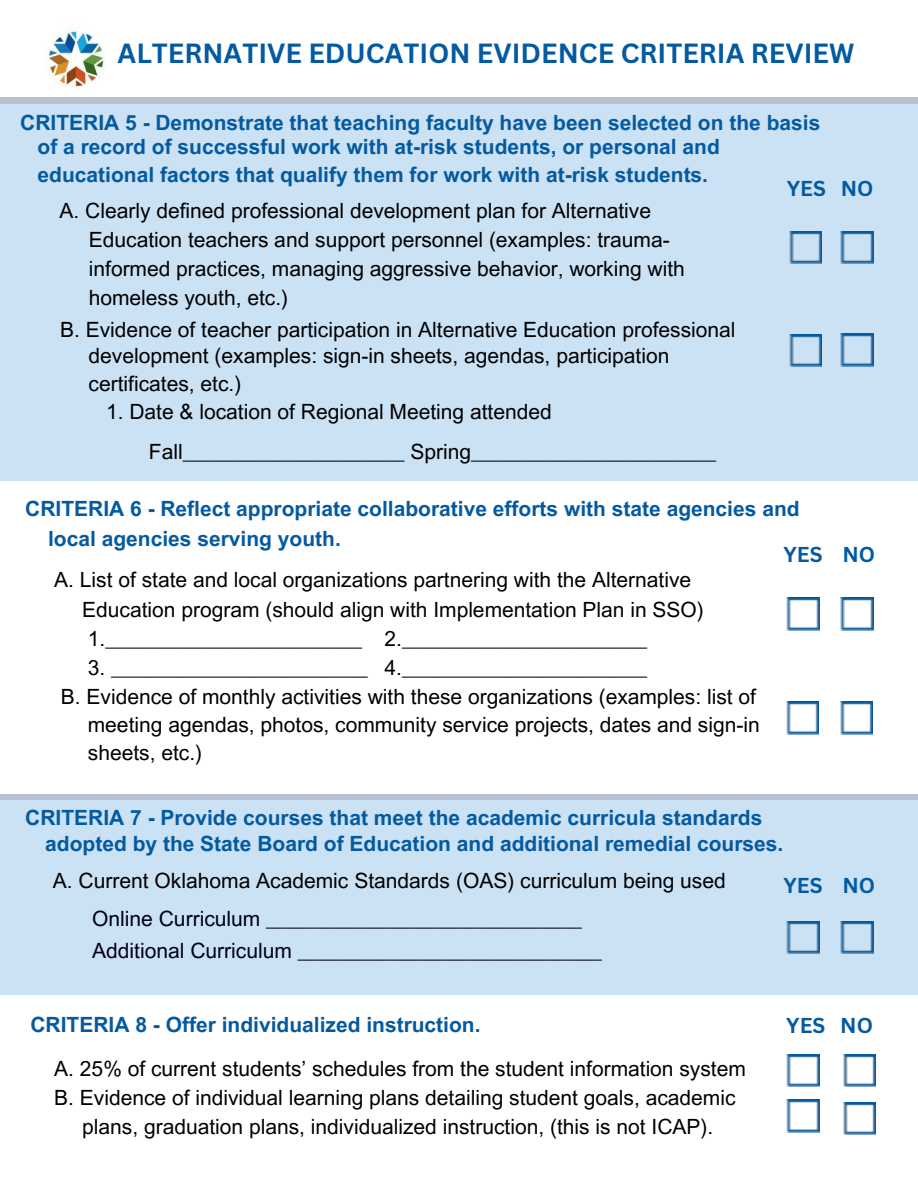
<style>
.page{position:relative;width:918px;height:1188px;background:#fff}
.page>*{position:absolute;margin:0;border:0;box-sizing:border-box;transform-origin:0 0}
.t1{font:700 27px "Canva Sans";color:#045aa1}
.t2{font:21px/28.2px "Arial MT Pro";color:#000}
.t3{font:700 21px/28.2px "Arial MT Pro";color:#045aa1}
.t4{font:21px/32.7px "Arial MT Pro";color:#000015}
.t5{font:700 21px "Canva Sans";color:#045aa1}
</style>
<div class="page">
<div style="left:0;top:98px;width:918px;height:382px;background:#cbe1f4"></div>
<img style="left:41px;top:28px;width:65px;height:59px">
<div style="left:0;top:795px;width:918px;height:200px;background:#cbe1f4"></div>
<img style="left:789px;top:231px;width:33px;height:33px">
<img style="left:841px;top:231px;width:32px;height:33px">
<img style="left:789px;top:334px;width:33px;height:33px">
<img style="left:841px;top:334px;width:32px;height:33px">
<img style="left:787px;top:1054px;width:32px;height:33px">
<img style="left:843px;top:1054px;width:33px;height:33px">
<img style="left:787px;top:1100px;width:32px;height:32px">
<img style="left:843px;top:1102px;width:33px;height:33px">
<img style="left:787px;top:598px;width:32px;height:32px">
<img style="left:841px;top:598px;width:32px;height:32px">
<img style="left:786px;top:702px;width:33px;height:32px">
<img style="left:840px;top:702px;width:33px;height:32px">
<img style="left:787px;top:921px;width:32px;height:33px">
<img style="left:841px;top:921px;width:32px;height:33px">
<p class="t1" style="left:118px;top:34px;width:738px">ALTERNATIVE EDUCATION EVIDENCE CRITERIA REVIEW</p>
<p class="t3" style="left:20px;top:111px;width:802px">CRITERIA 5 - Demonstrate that teaching faculty have been selected on the basis</p>
<p class="t3" style="left:38px;top:135px;width:684px">of a record of successful work with at-risk students, or personal and educational factors that qualify them for work with at-risk students.</p>
<h3 class="t5" style="left:787px;top:173px;width:88px">YES NO</h3>
<p class="t2" style="left:60px;top:199px;width:593px">A. Clearly defined professional development plan for Alternative</p>
<p class="t2" style="left:89px;top:228px;width:582px">Education teachers and support personnel (examples: trauma-</p>
<p class="t2" style="left:89px;top:257px;width:598px">informed practices, managing aggressive behavior, working with</p>
<p class="t2" style="left:89px;top:287px;width:201px">homeless youth, etc.)</p>
<p class="t2" style="left:60px;top:319px;width:677px">B. Evidence of teacher participation in Alternative Education professional</p>
<p class="t2" style="left:89px;top:344px;width:582px">development (examples: sign-in sheets, agendas, participation certificates, etc.)</p>
<p class="t2" style="left:106px;top:400px;width:447px">1. Date &amp; location of Regional Meeting attended</p>
<p class="t2" style="left:149px;top:440px;width:569px">Fall___________________ Spring_____________________</p>
<h2 class="t3" style="left:25px;top:497px;width:776px">CRITERIA 6 - Reflect appropriate collaborative efforts with state agencies and</h2>
<p class="t3" style="left:48px;top:527px;width:294px">local agencies serving youth.</p>
<p class="t2" style="left:54px;top:568px;width:638px">A. List of state and local organizations partnering with the Alternative</p>
<p class="t2" style="left:82px;top:598px;width:623px">Education program (should align with Implementation Plan in SSO)</p>
<p class="t2" style="left:88px;top:627px;width:276px">1.______________________</p>
<p class="t2" style="left:88px;top:656px;width:282px">3. ______________________</p>
<h3 class="t5" style="left:783px;top:540px;width:93px">YES NO</h3>
<p class="t2" style="left:385px;top:627px;width:264px">2._____________________</p>
<p class="t2" style="left:385px;top:656px;width:264px">4._____________________</p>
<p class="t2" style="left:61px;top:685px;width:697px">B. Evidence of monthly activities with these organizations (examples: list of</p>
<p class="t2" style="left:88px;top:713px;width:673px">meeting agendas, photos, community service projects, dates and sign-in</p>
<p class="t2" style="left:88px;top:741px;width:116px">sheets, etc.)</p>
<p class="t3" style="left:25px;top:806px;width:739px">CRITERIA 7 - Provide courses that meet the academic curricula standards</p>
<p class="t3" style="left:45px;top:833px;width:740px">adopted by the State Board of Education and additional remedial courses.</p>
<p class="t2" style="left:53px;top:869px;width:674px">A. Current Oklahoma Academic Standards (OAS) curriculum being used</p>
<h2 class="t4" style="left:92px;top:904px;width:511px">Online Curriculum ___________________________<br>Additional Curriculum __________________________</h2>
<p class="t3" style="left:30px;top:1013px;width:452px">CRITERIA 8 - Offer individualized instruction.</p>
<p class="t2" style="left:54px;top:1058px;width:693px">A. 25% of current students’ schedules from the student information system</p>
<h3 class="t2" style="left:54px;top:1086px;width:683px">B. Evidence of individual learning plans detailing student goals, academic</h3>
<h3 class="t2" style="left:82px;top:1115px;width:633px">plans, graduation plans, individualized instruction, (this is not ICAP).</h3>
<h2 class="t5" style="left:783px;top:871px;width:93px">YES NO</h2>
<p class="t5" style="left:786px;top:1010px;width:88px">YES NO</p>
</div>
